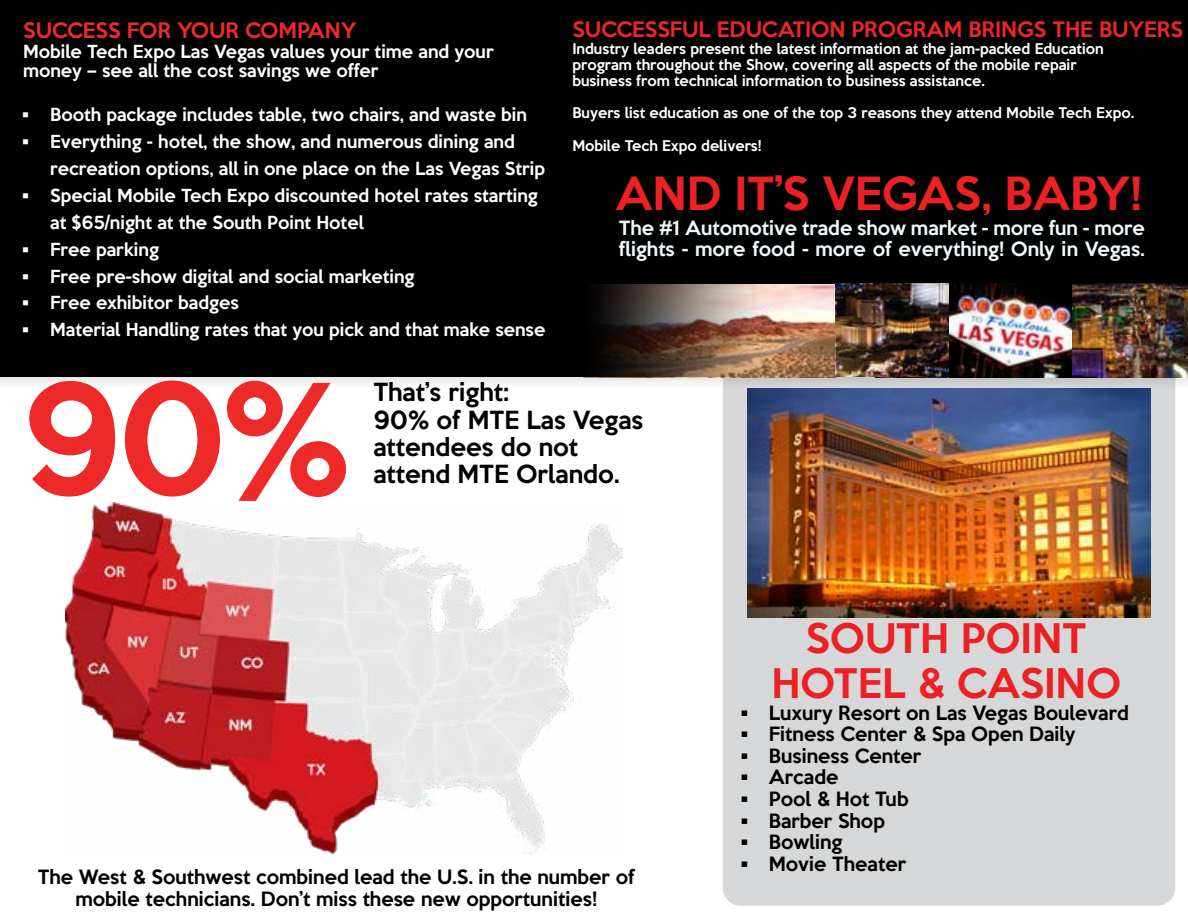
<style>
.page{position:relative;width:1188px;height:918px;background:#fff}
.page>*{position:absolute;margin:0;border:0;box-sizing:border-box;transform-origin:0 0}
.t1{font:500 139.5px "Keep Calm";color:#ee2a28}
.t2{font:500 41.85px "Keep Calm";color:#ed2124}
.t3{font:500 37.35px/44.7px "Keep Calm";color:#ed2124;text-align:center}
.t4{font:500 22.8px/27.5px "Keep Calm";color:#000}
.t5{font:500 19.5px "Keep Calm";color:#ee2526}
.t6{font:500 19.5px "Keep Calm";color:#ee2a28}
.t7{font:500 18px/21.6px "Keep Calm";color:#000;text-align:center}
.t8{font:500 18px/21.6px "Keep Calm";color:#eff8fa}
.t9{font:500 16.5px/27px "Keep Calm";color:#fff}
.t10{font:500 13.5px/16.2px "Keep Calm";color:#fff}
</style>
<div class="page">
<div style="left:723px;top:343px;width:452px;height:563px;background:#d5d7d8;border-radius:18px"></div>
<div style="left:0;top:0;width:1188px;height:390px;background:#000;opacity:.1"></div>
<div style="left:0;top:0;width:1188px;height:377px;background:#000101"></div>
<div style="left:0;top:0;width:13px;height:390px;background:#000"></div>
<img style="left:66px;top:503px;width:556px;height:352px">
<img style="left:1072px;top:284px;width:116px;height:93px">
<img style="left:836px;top:284px;width:113px;height:93px">
<img style="left:949px;top:284px;width:123px;height:93px">
<img style="left:597px;top:284px;width:239px;height:93px">
<img style="left:747px;top:388px;width:404px;height:229px">
<p class="t5" style="left:572px;top:13px;width:612px">SUCCESSFUL EDUCATION PROGRAM BRINGS THE BUYERS</p>
<p class="t10" style="left:572px;top:39px;width:533px">Industry leaders present the latest information at the jam-packed Education program throughout the Show, covering all aspects of the mobile repair business from technical information to business assistance.</p>
<p class="t10" style="left:572px;top:104px;width:563px">Buyers list education as one of the top 3 reasons they attend Mobile Tech Expo.</p>
<p class="t10" style="left:572px;top:136px;width:191px">Mobile Tech Expo delivers!</p>
<p class="t6" style="left:23px;top:13px;width:335px">SUCCESS FOR YOUR COMPANY</p>
<p class="t9" style="left:23px;top:40px;width:472px;line-height:19.8px">Mobile Tech Expo Las Vegas values your time and your money – see all the cost savings we offer</p>
<p class="t9" style="left:23px;top:99px;width:505px">• Booth package includes table, two chairs, and waste bin</p>
<p class="t9" style="left:50px;top:126px;width:496px;text-indent:-27px">• Everything - hotel, the show, and numerous dining and recreation options, all in one place on the Las Vegas Strip</p>
<p class="t9" style="left:50px;top:180px;width:489px;text-indent:-27px">• Special Mobile Tech Expo discounted hotel rates starting at $65/night at the South Point Hotel</p>
<p class="t9" style="left:23px;top:234px;width:137px">• Free parking</p>
<p class="t9" style="left:23px;top:261px;width:393px">• Free pre-show digital and social marketing</p>
<p class="t9" style="left:23px;top:288px;width:217px">• Free exhibitor badges</p>
<p class="t9" style="left:23px;top:315px;width:524px">• Material Handling rates that you pick and that make sense</p>
<h1 class="t1" style="left:21px;top:318px;width:332px">90%</h1>
<h2 class="t2" style="left:616px;top:157px;width:528px">AND IT’S VEGAS, BABY!</h2>
<p class="t8" style="left:619px;top:215px;width:528px">The #1 Automotive trade show market - more fun - more flights - more food - more of everything! Only in Vegas.</p>
<h3 class="t4" style="left:373px;top:377px;width:272px">That’s right:<br>90% of MTE Las Vegas attendees do not attend MTE Orlando.</h3>
<p class="t7" style="left:38px;top:865px;width:598px">The West &amp; Southwest combined lead the U.S. in the number of mobile technicians. Don’t miss these new opportunities!</p>
<h3 class="t3" style="left:771px;top:613px;width:351px">SOUTH POINT<br>HOTEL &amp; CASINO</h3>
<p class="t7" style="left:742px;top:700px;width:388px">• Luxury Resort on Las Vegas Boulevard</p>
<p class="t7" style="left:742px;top:722px;width:335px">• Fitness Center &amp; Spa Open Daily</p>
<p class="t7" style="left:742px;top:743px;width:181px">• Business Center</p>
<p class="t7" style="left:742px;top:765px;width:98px">• Arcade</p>
<p class="t7" style="left:742px;top:787px;width:168px">• Pool &amp; Hot Tub</p>
<p class="t7" style="left:742px;top:808px;width:145px">• Barber Shop</p>
<p class="t7" style="left:742px;top:830px;width:102px">• Bowling</p>
<p class="t7" style="left:742px;top:851px;width:166px">• Movie Theater</p>
</div>
